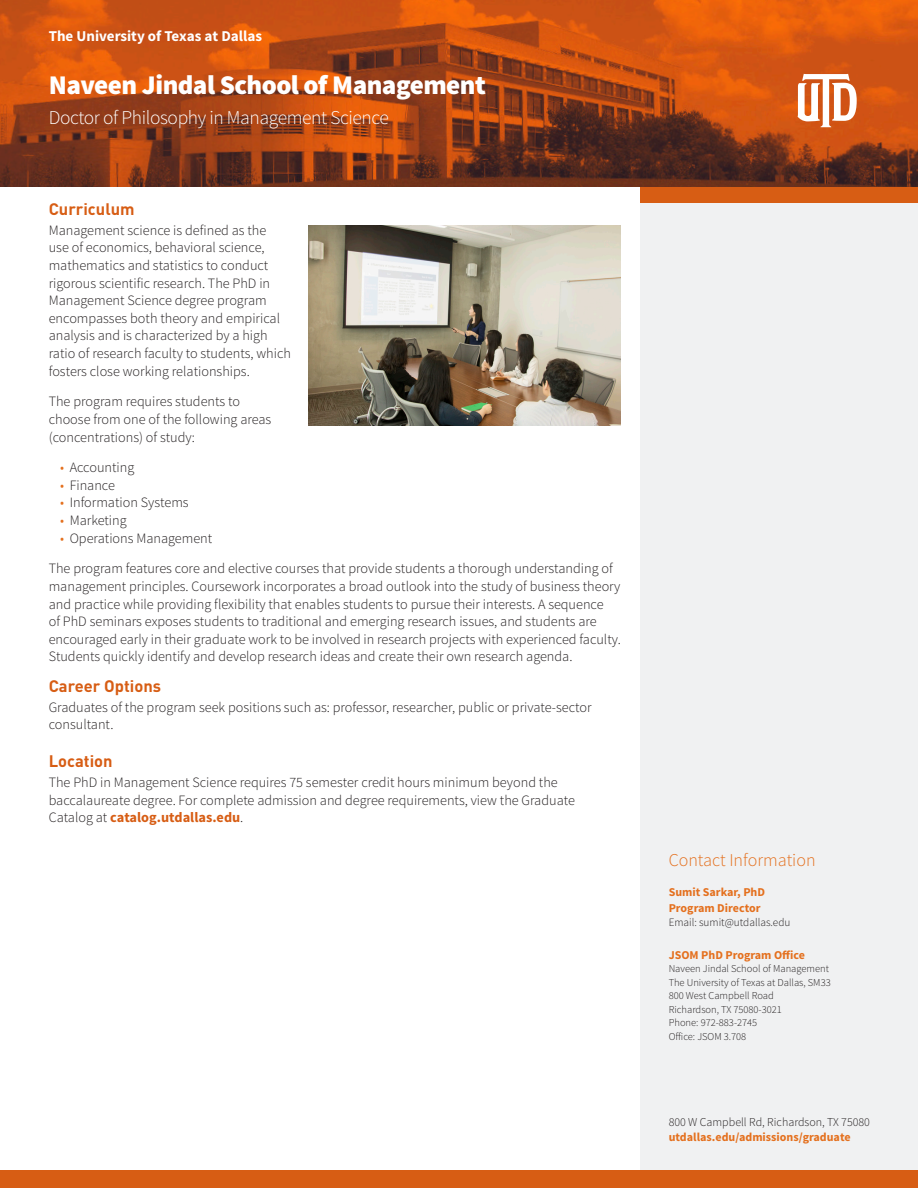
<style>
.page{position:relative;width:918px;height:1188px;background:#fff}
.page>*{position:absolute;margin:0;border:0;box-sizing:border-box;transform-origin:0 0}
.yourName{font:900 27px "Source Sans Pro";letter-spacing:-.02em;color:#fff}
.yourPosition{font:300 19.5px "Source Sans Pro";letter-spacing:-.02em;color:#fff}
.head1{font:300 18px "Source Sans Pro";color:#e4701e}
.t1{font:700 16.5px "DIN Pro";color:#d75d14}
.cvTitle{font:700 15px "Source Sans Pro";color:#fff}
.t2{font:300 14.25px/17.7px "Source Sans Pro";color:#231f20}
.address{font:300 12px/15px "Source Sans Pro";color:#231f20}
.para{font:700 12px/16.5px "Source Sans Pro";color:#e4701e}
.para-2{font:300 11.25px "Source Sans Pro";color:#231f20}
.para-3{font:300 10.5px/13.5px "Source Sans Pro";color:#231f20}
.s1{color:#e4701e}
.s2{font-weight:700;color:#d75d14}
.s3{font-weight:700;color:#e4701e}
</style>
<div class="page">
<img style="left:0;top:0;width:918px;height:187px">
<div style="left:640px;top:201px;width:278px;height:969px;background:#f0f1f2"></div>
<div style="left:640px;top:187px;width:278px;height:15px;background:#d75d14"></div>
<div style="left:0;top:1170px;width:918px;height:18px;background:#d75d14"></div>
<svg style="left:798px;top:74px;width:59px;height:53px"></svg>
<img style="left:309px;top:225px;width:312px;height:201px">
<p class="cvTitle" style="left:49px;top:27px;width:215px">The University of Texas at Dallas</p>
<p class="yourName" style="left:49px;top:67px;width:439px">Naveen Jindal School of Management</p>
<p class="yourPosition" style="left:49px;top:106px;width:342px">Doctor of Philosophy in Management Science</p>
<p class="t1" style="left:49px;top:198px;width:87px">Curriculum</p>
<p class="t2" style="left:49px;top:221px;width:244px">Management science is defined as the<br>use of economics, behavioral science, mathematics and statistics to conduct rigorous scientific research. The PhD in Management Science degree program encompasses both theory and empirical analysis and is characterized by a high ratio of research faculty to students, which fosters close working relationships.</p>
<p class="t2" style="left:49px;top:393px;width:224px">The program requires students to choose from one of the following areas (concentrations) of study:</p>
<p class="t2" style="left:60px;top:459px;width:76px"><span class="s1">•</span> Accounting</p>
<p class="t2" style="left:60px;top:476px;width:56px"><span class="s1">•</span> Finance</p>
<p class="t2" style="left:60px;top:494px;width:130px"><span class="s1">•</span> Information Systems</p>
<p class="t2" style="left:60px;top:512px;width:68px"><span class="s1">•</span> Marketing</p>
<p class="t2" style="left:60px;top:529px;width:154px"><span class="s1">•</span> Operations Management</p>
<p class="t2" style="left:49px;top:560px;width:574px">The program features core and elective courses that provide students a thorough understanding of management principles. Coursework incorporates a broad outlook into the study of business theory and practice while providing flexibility that enables students to pursue their interests. A sequence<br>of PhD seminars exposes students to traditional and emerging research issues, and students are encouraged early in their graduate work to be involved in research projects with experienced faculty.<br>Students quickly identify and develop research ideas and create their own research agenda.</p>
<p class="t1" style="left:49px;top:675px;width:114px">Career Options</p>
<p class="t2" style="left:49px;top:698px;width:544px">Graduates of the program seek positions such as: professor, researcher, public or private-sector consultant.</p>
<p class="t1" style="left:49px;top:750px;width:65px">Location</p>
<p class="t2" style="left:49px;top:774px;width:528px">The PhD in Management Science requires 75 semester credit hours minimum beyond the baccalaureate degree. For complete admission and degree requirements, view the Graduate<br>Catalog at <span class="s2">catalog.utdallas.edu</span>.</p>
<p class="head1" style="left:669px;top:849px;width:148px">Contact Information</p>
<p class="para" style="left:669px;top:884px;width:98px">Sumit Sarkar, PhD<br>Program Director</p>
<p class="para-2" style="left:669px;top:915px;width:123px">Email: sumit@utdallas.edu</p>
<p class="para" style="left:669px;top:947px;width:138px">JSOM PhD Program Office</p>
<p class="para-3" style="left:669px;top:962px;width:164px">Naveen Jindal School of Management<br>The University of Texas at Dallas, SM33<br>800 West Campbell Road<br>Richardson, TX 75080-3021<br>Phone: 972-883-2745<br>Office: JSOM 3.708</p>
<p class="address" style="left:669px;top:1115px;width:203px">800 W Campbell Rd, Richardson, TX 75080 <span class="s3">utdallas.edu/admissions/graduate</span></p>
</div>
